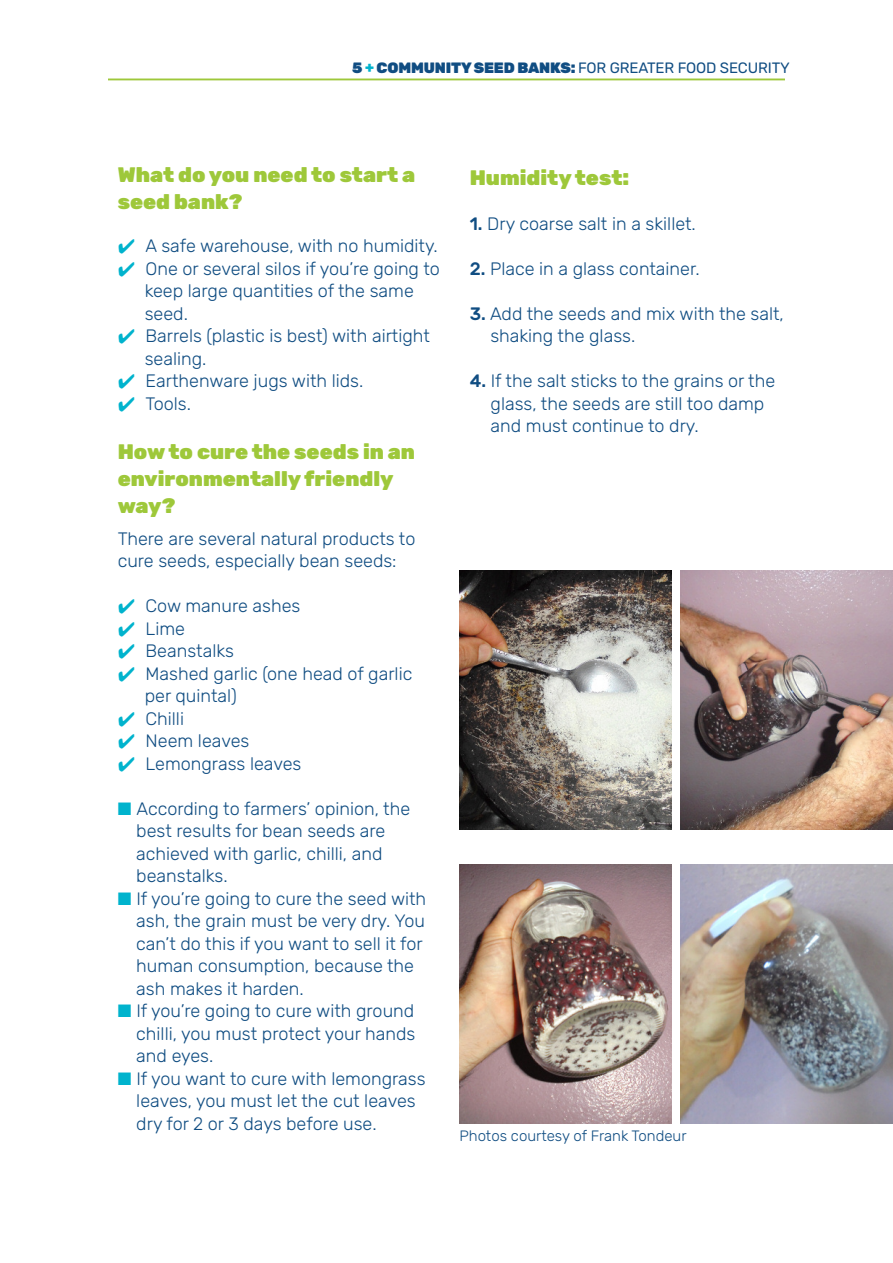
<style>
.page{position:relative;width:893px;height:1263px;background:#fff}
.page>*{position:absolute;margin:0;border:0;box-sizing:border-box;transform-origin:0 0}
.t1{font:900 21px/27px "Rubik";color:#9ec83a}
.t2{font:300 18px/22.5px "Rubik";color:#104d82}
.t3{font:15px "Rubik";letter-spacing:-.01em;color:#104d82}
.t4{font:300 15px "Rubik";color:#104d82}
.s1{font-weight:900}
.s2{font-weight:900;color:#00b3cd}
.s3{color:#00b3cd}
.s4{font-weight:500}
</style>
<div class="page">
<hr style="left:108px;top:79px;width:677px;height:1px;background:#9ec83a">
<img style="left:459px;top:570px;width:213px;height:259px">
<img style="left:680px;top:570px;width:212px;height:259px">
<img style="left:459px;top:865px;width:213px;height:259px">
<img style="left:680px;top:865px;width:212px;height:259px">
<p class="t3" style="left:352px;top:59px;width:439px"><span class="s1">5</span> <span class="s2">+</span> <span class="s1">COMMUNITYSEED BANKS:</span> FOR GREATER FOOD SECURITY</p>
<p class="t1" style="left:118px;top:161px;width:299px">What do you need to start a seed bank?</p>
<p class="t2" style="left:118px;top:235px;width:322px"><span class="s3">✔</span> A safe warehouse, with no humidity.</p>
<p class="t2" style="left:145px;top:257px;width:297px;text-indent:-27px"><span class="s3">✔</span> One or several silos if you’re going to keep large quantities of the same seed.</p>
<p class="t2" style="left:145px;top:325px;width:287px;text-indent:-27px"><span class="s3">✔</span> Barrels (plastic is best) with airtight sealing.</p>
<p class="t2" style="left:118px;top:370px;width:247px"><span class="s3">✔</span> Earthenware jugs with lids.</p>
<p class="t2" style="left:118px;top:392px;width:75px"><span class="s3">✔</span> Tools.</p>
<p class="t1" style="left:118px;top:438px;width:299px">How to cure the seeds in an environmentallyfriendly way?</p>
<p class="t2" style="left:118px;top:527px;width:299px">There are several natural products to cure seeds, especially bean seeds:</p>
<p class="t2" style="left:118px;top:595px;width:184px"><span class="s3">✔</span> Cow manure ashes</p>
<p class="t2" style="left:118px;top:617px;width:69px"><span class="s3">✔</span> Lime</p>
<p class="t2" style="left:118px;top:640px;width:118px"><span class="s3">✔</span> Beanstalks</p>
<p class="t2" style="left:145px;top:662px;width:269px;text-indent:-27px"><span class="s3">✔</span> Mashed garlic (one head of garlic per quintal)</p>
<p class="t2" style="left:118px;top:707px;width:68px"><span class="s3">✔</span> Chilli</p>
<p class="t2" style="left:118px;top:730px;width:133px"><span class="s3">✔</span> Neem leaves</p>
<p class="t2" style="left:118px;top:752px;width:185px"><span class="s3">✔</span> Lemongrass leaves</p>
<p class="t2" style="left:136px;top:797px;width:275px;text-indent:-19px"><span class="s3">■</span> According to farmers’ opinion, the best results for bean seeds are achieved with garlic, chilli, and beanstalks.</p>
<p class="t2" style="left:136px;top:887px;width:291px;text-indent:-19px"><span class="s3">■</span> If you’re going to cure the seed with ash, the grain must be very dry. You can’t do this if you want to sell it for human consumption, because the ash makes it harden.</p>
<p class="t2" style="left:136px;top:1000px;width:281px;text-align:justify;text-indent:-19px"><span class="s3">■</span> If you’re going to cure with ground chilli, you must protect your hands and eyes.</p>
<p class="t2" style="left:136px;top:1067px;width:291px;text-indent:-19px"><span class="s3">■</span> If you want to cure with lemongrass leaves, you must let the cut leaves dry for 2 or 3 days before use.</p>
<p class="t1" style="left:470px;top:164px;width:161px">Humiditytest:</p>
<p class="t2" style="left:470px;top:212px;width:228px"><span class="s4">1.</span> Dry coarse salt in a skillet.</p>
<p class="t2" style="left:470px;top:257px;width:231px"><span class="s4">2.</span> Place in a glass container.</p>
<p class="t2" style="left:490px;top:302px;width:295px;text-indent:-21px"><span class="s4">3.</span> Add the seeds and mix with the salt, shaking the glass.</p>
<p class="t2" style="left:491px;top:370px;width:286px;text-indent:-21px"><span class="s4">4.</span> If the salt sticks to the grains or the glass, the seeds are still too damp and must continue to dry.</p>
<p class="t4" style="left:459px;top:1128px;width:229px">Photos courtesy of Frank Tondeur</p>
</div>
